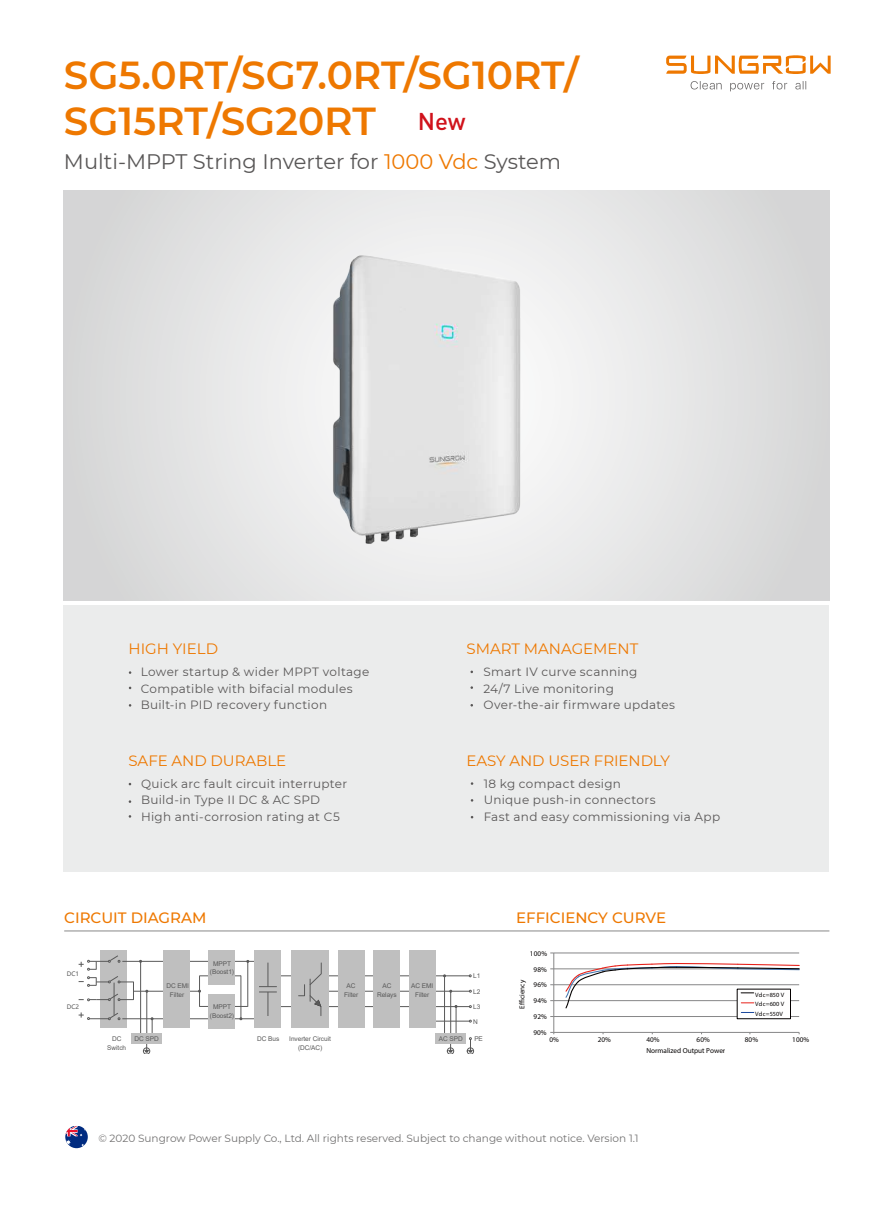
<style>
.page{position:relative;width:893px;height:1212px;background:#fff}
.page>*{position:absolute;margin:0;border:0;box-sizing:border-box;transform-origin:0 0}
.t1{font:600 39px/46.8px "Montserrat";color:#ee7800}
.t2{font:500 24px "DIN";color:#d0121b}
.t3{font:21px "Montserrat";color:#595757}
.t4{font:15px "Montserrat";letter-spacing:-.005em;color:#ee7800}
.t5{font:500 15px "Montserrat";color:#ee7800}
.t6{font:12px/16.5px "Montserrat";letter-spacing:.025em;color:#595757}
.t7{font:10.5px "Montserrat";color:#727171}
.t8{font:800 7.2px "Helvetica Neue LT Std";color:#040000}
.t9{font:6.45px/8.4px "Arial";letter-spacing:-.01em;color:#595959;text-align:center}
.t10{font:800 6.3px/9.4px "Helvetica Neue LT Std";color:#040000;text-align:justify}
.t11{font:6.15px "Microsoft Ya Hei";letter-spacing:-.015em;color:#595959}
.s1{color:#ee7800}
</style>
<div class="page">
<svg style="left:666px;top:55px;width:165px;height:19px"></svg>
<svg style="left:691px;top:81px;width:31px;height:8px"></svg>
<svg style="left:730px;top:83px;width:34px;height:8px"></svg>
<svg style="left:795px;top:81px;width:11px;height:8px"></svg>
<svg style="left:772px;top:81px;width:15px;height:8px"></svg>
<svg style="left:65px;top:1126px;width:23px;height:22px"></svg>
<svg style="left:65px;top:1126px;width:22px;height:20px"></svg>
<hr style="left:429px;top:1021px;width:40px;height:1px;background:#595959">
<hr style="left:325px;top:991px;width:144px;height:1px;background:#595959">
<div style="left:101px;top:950px;width:26px;height:78px;background:#bfbfbf"></div>
<hr style="left:268px;top:975px;width:201px;height:1px;background:#595959">
<hr style="left:272px;top:1006px;width:197px;height:1px;background:#595959">
<div style="left:338px;top:950px;width:26px;height:78px;background:#bfbfbf"></div>
<div style="left:374px;top:950px;width:26px;height:78px;background:#bfbfbf"></div>
<div style="left:409px;top:950px;width:26px;height:78px;background:#bfbfbf"></div>
<div style="left:291px;top:950px;width:38px;height:78px;background:#bfbfbf"></div>
<div style="left:467px;top:1047px;width:7px;height:7px;border:1px solid #595959;border-radius:50%"></div>
<svg style="left:468px;top:1037px;width:4px;height:16px"></svg>
<svg style="left:298px;top:962px;width:24px;height:54px"></svg>
<hr style="left:122px;top:961px;width:141px;height:1px;background:#595959">
<hr style="left:122px;top:1018px;width:137px;height:1px;background:#595959">
<div style="left:255px;top:950px;width:26px;height:78px;background:#bfbfbf"></div>
<svg style="left:259px;top:962px;width:18px;height:54px"></svg>
<hr style="left:241px;top:975px;width:1px;height:44px;background:#595959">
<hr style="left:248px;top:961px;width:1px;height:46px;background:#595959">
<hr style="left:450px;top:991px;width:1px;height:43px;background:#595959">
<div style="left:447px;top:1047px;width:7px;height:7px;border:1px solid #595959;border-radius:50%"></div>
<hr style="left:444px;top:976px;width:1px;height:57px;background:#595959">
<div style="left:435px;top:1033px;width:31px;height:10px;background:#bfbfbf"></div>
<svg style="left:449px;top:1005px;width:8px;height:48px"></svg>
<div style="left:143px;top:1047px;width:7px;height:7px;border:1px solid #595959;border-radius:50%"></div>
<div style="left:131px;top:1033px;width:31px;height:10px;background:#bfbfbf"></div>
<hr style="left:133px;top:991px;width:67px;height:1px;background:#595959">
<hr style="left:199px;top:976px;width:1px;height:30px;background:#595959">
<hr style="left:199px;top:975px;width:42px;height:1px;background:#595959">
<hr style="left:199px;top:1006px;width:49px;height:1px;background:#595959">
<div style="left:164px;top:950px;width:26px;height:78px;background:#bfbfbf"></div>
<div style="left:209px;top:950px;width:26px;height:34px;background:#bfbfbf"></div>
<div style="left:209px;top:994px;width:26px;height:34px;background:#bfbfbf"></div>
<svg style="left:79px;top:955px;width:74px;height:98px"></svg>
<hr style="left:554px;top:1000px;width:245px;height:1px;background:#868687">
<hr style="left:554px;top:1016px;width:245px;height:1px;background:#868687">
<hr style="left:554px;top:984px;width:245px;height:1px;background:#868687">
<hr style="left:554px;top:968px;width:245px;height:1px;background:#868687">
<hr style="left:554px;top:953px;width:245px;height:1px;background:#868687">
<hr style="left:553px;top:953px;width:1px;height:79px;background:#868687">
<hr style="left:554px;top:1032px;width:245px;height:1px;background:#868687">
<div style="left:737px;top:989px;width:53px;height:30px;background:#fff"></div>
<svg style="left:564px;top:963px;width:236px;height:50px"></svg>
<div style="left:64px;top:605px;width:765px;height:267px;background:#ebecec"></div>
<svg style="left:64px;top:190px;width:765px;height:410px;background:#e3e3e4"></svg>
<hr style="left:64px;top:931px;width:765px;height:1px;background:#898989">
<img style="left:321px;top:244px;width:207px;height:316px">
<h1 class="t1" style="left:64px;top:50px;width:516px">SG5.0RT/SG7.0RT/SG10RT/<br>SG15RT/SG20RT</h1>
<h2 class="t2" style="left:418px;top:106px;width:49px">New</h2>
<h3 class="t3" style="left:64px;top:147px;width:499px">Multi-MPPT String Inverter for <span class="s1">1000 Vdc</span> System</h3>
<p class="t4" style="left:129px;top:638px;width:91px">HIGH YIELD</p>
<p class="t4" style="left:466px;top:638px;width:173px">SMART MANAGEMENT</p>
<p class="t6" style="left:141px;top:663px;width:230px">Lower startup &amp; wider MPPT voltage<br>Compatible with bifacial modules<br>Built-in PID recovery function</p>
<p class="t6" style="left:483px;top:663px;width:193px">Smart IV curve scanning<br>24/7 Live monitoring<br>Over-the-air firmware updates</p>
<p class="t4" style="left:128px;top:750px;width:159px">SAFE AND DURABLE</p>
<p class="t4" style="left:466px;top:750px;width:205px">EASY AND USER FRIENDLY</p>
<p class="t6" style="left:141px;top:775px;width:208px">Quick arc fault circuit interrupter<br>Build-in Type II DC &amp; AC SPD<br>High anti-corrosion rating at C5</p>
<p class="t6" style="left:484px;top:775px;width:238px">18 kg compact design<br>Unique push-in connectors<br>Fast and easy commissioning via App</p>
<p class="t5" style="left:64px;top:907px;width:144px">CIRCUIT DIAGRAM</p>
<p class="t5" style="left:516px;top:907px;width:151px">EFFICIENCY CURVE</p>
<p class="t9" style="left:213px;top:959px;width:19px">MPPT</p>
<p class="t11" style="left:67px;top:970px;width:14px">DC1</p>
<p class="t9" style="left:210px;top:968px;width:26px">(Boost1)</p>
<p class="t11" style="left:67px;top:1003px;width:14px">DC2</p>
<p class="t9" style="left:166px;top:982px;width:24px">DC EMI<br>Filter</p>
<p class="t9" style="left:210px;top:1003px;width:26px">MPPT (Boost2)</p>
<p class="t9" style="left:473px;top:972px;width:9px">L1</p>
<p class="t9" style="left:344px;top:982px;width:16px">AC<br>Filter</p>
<p class="t9" style="left:377px;top:982px;width:21px">AC<br>Relays</p>
<p class="t9" style="left:411px;top:982px;width:24px">AC EMI<br>Filter</p>
<p class="t9" style="left:473px;top:987px;width:9px">L2</p>
<p class="t9" style="left:473px;top:1002px;width:9px">L3</p>
<p class="t9" style="left:473px;top:1017px;width:6px">N</p>
<p class="t9" style="left:135px;top:1034px;width:26px">DC SPD</p>
<p class="t9" style="left:439px;top:1034px;width:25px">AC SPD</p>
<p class="t9" style="left:107px;top:1035px;width:20px">DC<br>Switch</p>
<p class="t9" style="left:257px;top:1034px;width:24px">DC Bus</p>
<p class="t9" style="left:289px;top:1034px;width:43px">Inverter Circuit (DC/AC)</p>
<p class="t9" style="left:474px;top:1034px;width:10px">PE</p>
<p class="t8" style="left:530px;top:949px;width:19px">100%</p>
<p class="t8" style="left:533px;top:965px;width:15px">98%</p>
<p class="t8" style="left:518px;top:1008px;width:30px;rotate:-90deg">E ciency</p>
<p class="t8" style="left:533px;top:980px;width:15px">96%</p>
<p class="t8" style="left:533px;top:996px;width:15px">94%</p>
<p class="t8" style="left:533px;top:1012px;width:15px">92%</p>
<p class="t8" style="left:533px;top:1028px;width:15px">90%</p>
<p class="t10" style="left:755px;top:990px;width:31px">Vdc=850 V Vdc=600 V Vdc=550V</p>
<p class="t8" style="left:549px;top:1035px;width:11px">0%</p>
<p class="t8" style="left:598px;top:1035px;width:15px">20%</p>
<p class="t8" style="left:646px;top:1035px;width:15px">40%</p>
<p class="t8" style="left:697px;top:1035px;width:15px">60%</p>
<p class="t8" style="left:745px;top:1035px;width:15px">80%</p>
<p class="t8" style="left:792px;top:1035px;width:18px">100%</p>
<p class="t8" style="left:646px;top:1046px;width:80px">Normalized Output Power</p>
<p class="t7" style="left:98px;top:1130px;width:542px">© 2020 Sungrow Power Supply Co., Ltd. All rights reserved. Subject to change without notice. Version 1.1</p>
</div>
